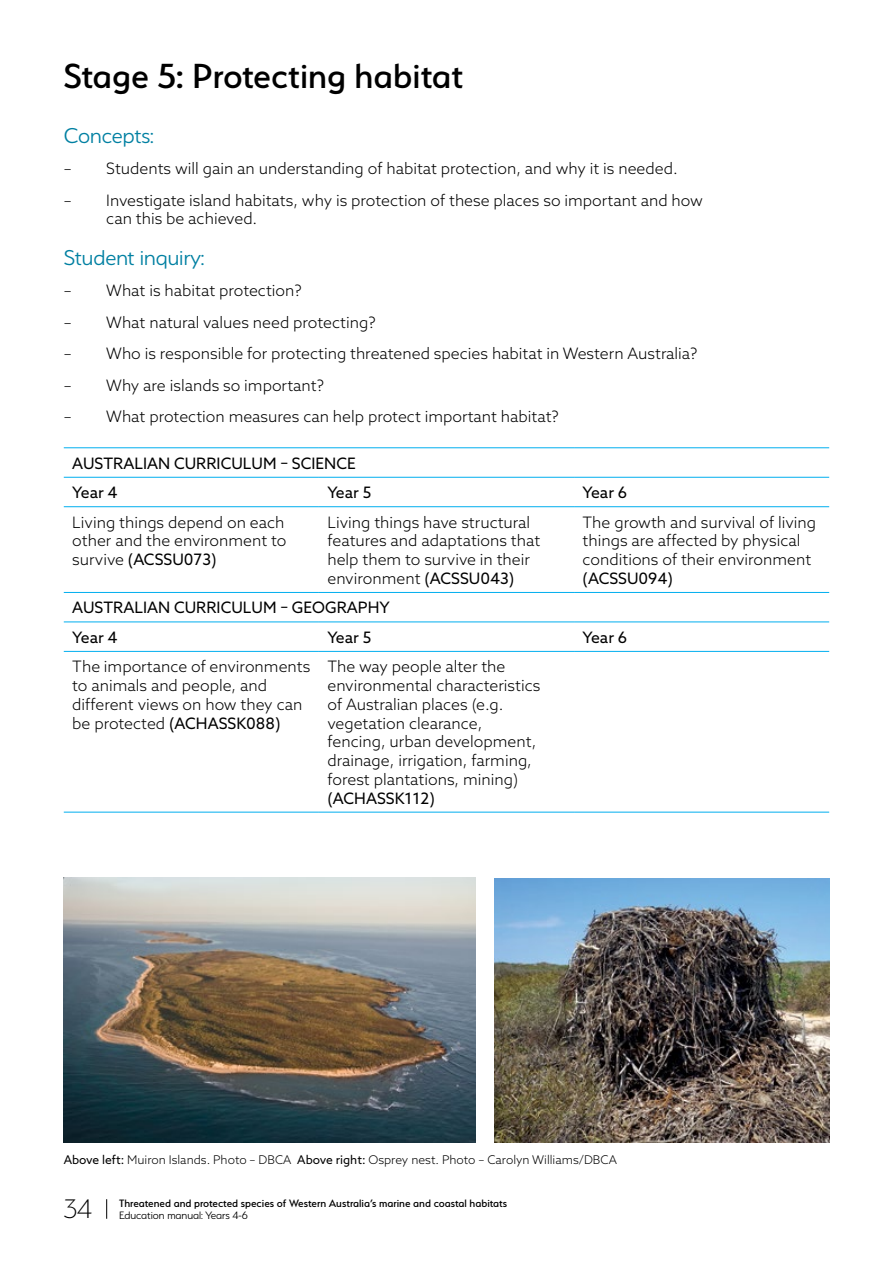
<style>
.page{position:relative;width:893px;height:1263px;background:#fff}
.page>*{position:absolute;margin:0;border:0;box-sizing:border-box;transform-origin:0 0}
.t1{font:500 39px "Serenity";color:#000}
.t2{font:200 30px "Serenity";color:#000}
.t3{font:300 24px "Serenity";color:#0080a2}
.t4{font:300 15.75px/18.8px "Azo Sans";color:#000}
.t5{font:15.75px/29.4px "Azo Sans";color:#000}
.t6{font:300 12px "Azo Sans";color:#000}
.t7{font:500 12px "Serenity";color:#000}
.t8{font:300 12px "Serenity";color:#000}
.s1{font-weight:400}
</style>
<div class="page">
<svg style="left:106px;top:1199px;width:1px;height:20px"></svg>
<hr style="left:64px;top:477px;width:255px;height:1px;background:#00aeef">
<hr style="left:319px;top:477px;width:255px;height:1px;background:#00aeef">
<hr style="left:574px;top:477px;width:255px;height:1px;background:#00aeef">
<hr style="left:64px;top:506px;width:255px;height:1px;background:#00aeef">
<hr style="left:319px;top:506px;width:255px;height:1px;background:#00aeef">
<hr style="left:574px;top:506px;width:255px;height:1px;background:#00aeef">
<hr style="left:64px;top:592px;width:255px;height:1px;background:#00aeef">
<hr style="left:319px;top:592px;width:255px;height:1px;background:#00aeef">
<hr style="left:574px;top:592px;width:255px;height:1px;background:#00aeef">
<hr style="left:64px;top:622px;width:255px;height:1px;background:#00aeef">
<hr style="left:319px;top:622px;width:255px;height:1px;background:#00aeef">
<hr style="left:574px;top:622px;width:255px;height:1px;background:#00aeef">
<hr style="left:64px;top:651px;width:255px;height:1px;background:#00aeef">
<hr style="left:319px;top:651px;width:255px;height:1px;background:#00aeef">
<hr style="left:574px;top:651px;width:255px;height:1px;background:#00aeef">
<hr style="left:64px;top:447px;width:255px;height:1px;background:#00aeef">
<hr style="left:319px;top:447px;width:255px;height:1px;background:#00aeef">
<hr style="left:574px;top:447px;width:255px;height:1px;background:#00aeef">
<hr style="left:64px;top:812px;width:255px;height:1px;background:#00aeef">
<hr style="left:319px;top:812px;width:255px;height:1px;background:#00aeef">
<hr style="left:574px;top:812px;width:255px;height:1px;background:#00aeef">
<img style="left:64px;top:877px;width:411px;height:266px">
<img style="left:495px;top:879px;width:334px;height:264px">
<h1 class="t1" style="left:63px;top:55px;width:401px">Stage 5: Protecting habitat</h1>
<h3 class="t3" style="left:64px;top:123px;width:92px">Concepts:</h3>
<p class="t4" style="left:64px;top:159px;width:615px">– Students will gain an understanding of habitat protection, and why it is needed.</p>
<p class="t4" style="left:106px;top:190px;width:598px;text-indent:-43px">– Investigate island habitats, why is protection of these places so important and how can this be achieved.</p>
<h3 class="t3" style="left:64px;top:245px;width:142px">Student inquiry:</h3>
<p class="t4" style="left:64px;top:281px;width:240px">– What is habitat protection?</p>
<p class="t4" style="left:64px;top:312px;width:313px">– What natural values need protecting?</p>
<p class="t4" style="left:64px;top:344px;width:635px">– Who is responsible for protecting threatened species habitat in Western Australia?</p>
<p class="t4" style="left:64px;top:375px;width:262px">– Why are islands so important?</p>
<p class="t4" style="left:64px;top:407px;width:497px">– What protection measures can help protect important habitat?</p>
<p class="t5" style="left:72px;top:448px;width:285px">AUSTRALIAN CURRICULUM – SCIENCE<br>Year 4</p>
<p class="t5" style="left:327px;top:478px;width:45px">Year 5</p>
<p class="t5" style="left:583px;top:478px;width:46px">Year 6</p>
<p class="t4" style="left:72px;top:512px;width:216px;text-align:justify">Living things depend on each other and the environment to survive <span class="s1">(ACSSU073)</span></p>
<p class="t4" style="left:327px;top:512px;width:214px">Living things have structural features and adaptations that help them to survive in their environment <span class="s1">(ACSSU043)</span></p>
<p class="t4" style="left:583px;top:512px;width:235px">The growth and survival of living things are affected by physical conditions of their environment</p>
<p class="t5" style="left:583px;top:563px;width:92px">(ACSSU094)</p>
<p class="t5" style="left:72px;top:593px;width:319px">AUSTRALIAN CURRICULUM – GEOGRAPHY<br>Year 4</p>
<p class="t5" style="left:327px;top:622px;width:45px">Year 5</p>
<p class="t5" style="left:583px;top:622px;width:46px">Year 6</p>
<p class="t4" style="left:72px;top:657px;width:240px">The importance of environments to animals and people, and different views on how they can be protected <span class="s1">(ACHASSK088)</span></p>
<p class="t4" style="left:327px;top:657px;width:215px">The way people alter the environmental characteristics of Australian places (e.g. vegetation clearance, fencing, urban development, drainage, irrigation, farming, forest plantations, mining)</p>
<p class="t5" style="left:327px;top:783px;width:109px">(ACHASSK112)</p>
<p class="t6" style="left:64px;top:1152px;width:555px"><span class="s1">Above left:</span> Muiron Islands. Photo – DBCA <span class="s1">Above right:</span> Osprey nest. Photo – Carolyn Williams/DBCA</p>
<p class="t7" style="left:119px;top:1196px;width:390px">Threatened and protected species of Western Australia’s marine and coastal habitats</p>
<h2 class="t2" style="left:64px;top:1193px;width:30px">34</h2>
<p class="t8" style="left:119px;top:1209px;width:131px">Education manual: Years 4-6</p>
</div>
